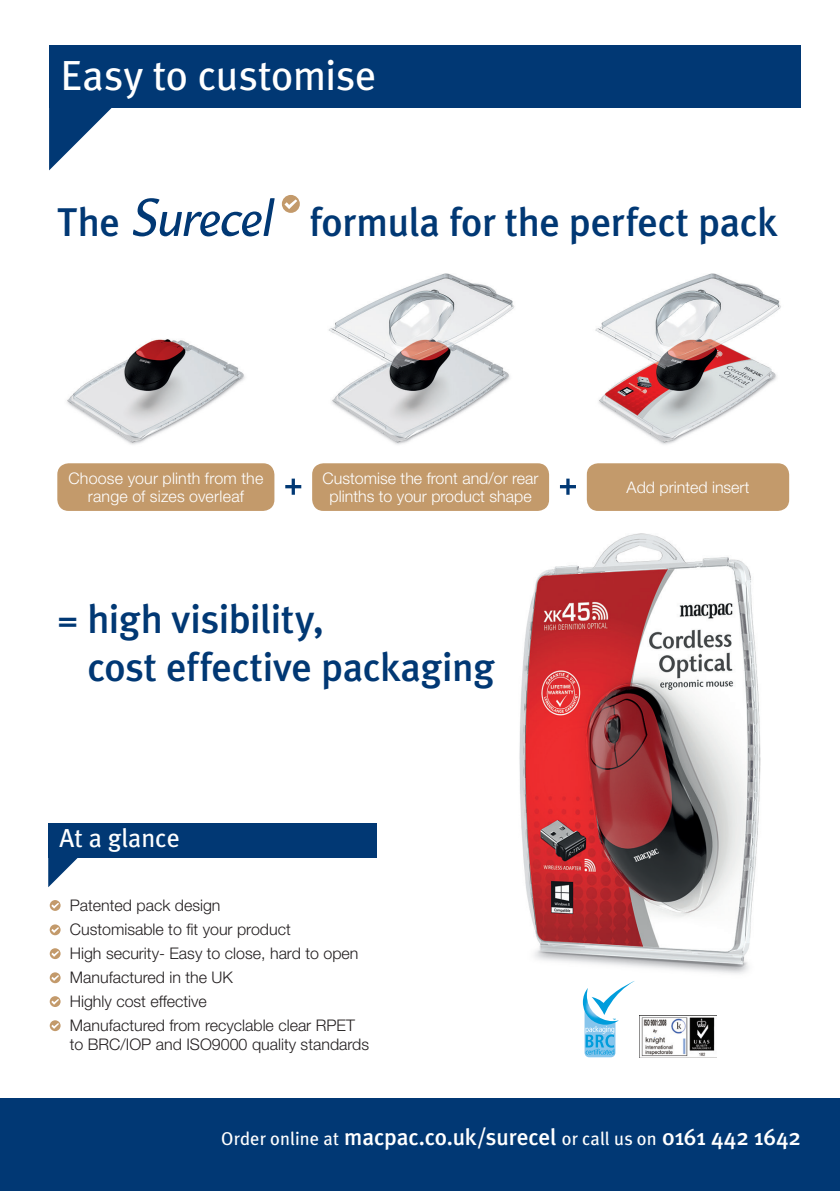
<style>
.page{position:relative;width:840px;height:1191px;background:#fff}
.page>*{position:absolute;margin:0;border:0;box-sizing:border-box;transform-origin:0 0}
.t1{font:42px "Meta Plus";letter-spacing:-.005em;color:#fff}
.t2{font:500 40px/48px "Meta Plus";letter-spacing:-.01em;color:#013874}
.t3{font:26px "Meta Plus";color:#fff}
.t4{font:500 23.2px "Meta Plus";letter-spacing:-.005em;color:#fff}
.t5{font:300 16px/24px "Helvetica Neue LT Std";color:#231f20}
.t6{font:300 16px/18px "Helvetica Neue LT Std";color:#fff;text-align:center}
.s1{font-size:32px}
.s2{font-weight:400;font-size:18.4px}
</style>
<div class="page">
<div style="left:49px;top:45px;width:750px;height:63px;background:#013874"></div>
<svg style="left:49px;top:108px;width:63px;height:62px"></svg>
<div style="left:0;top:1098px;width:839px;height:93px;background:#013874"></div>
<div style="left:48px;top:823px;width:328px;height:34px;background:#013874"></div>
<svg style="left:48px;top:857px;width:33px;height:30px"></svg>
<svg style="left:50px;top:900px;width:11px;height:11px"></svg>
<svg style="left:50px;top:924px;width:11px;height:11px"></svg>
<svg style="left:50px;top:948px;width:11px;height:11px"></svg>
<svg style="left:50px;top:972px;width:11px;height:11px"></svg>
<svg style="left:50px;top:996px;width:11px;height:11px"></svg>
<svg style="left:50px;top:1020px;width:11px;height:11px"></svg>
<img style="left:519px;top:533px;width:242px;height:483px">
<svg style="left:285px;top:478px;width:16px;height:17px"></svg>
<svg style="left:559px;top:478px;width:16px;height:17px"></svg>
<img style="left:67px;top:236px;width:714px;height:209px">
<img style="left:639px;top:1015px;width:76px;height:42px">
<svg style="left:582px;top:980px;width:52px;height:77px"></svg>
<div style="left:57px;top:463px;width:217px;height:48px;background:#c39a6b;border-radius:11px"></div>
<div style="left:312px;top:463px;width:236px;height:48px;background:#c39a6b;border-radius:11px"></div>
<div style="left:586px;top:463px;width:202px;height:48px;background:#c39a6b;border-radius:11px"></div>
<div style="left:282px;top:195px;width:18px;height:18px;background:#c39a6b;border-radius:50%"></div>
<svg style="left:284px;top:199px;width:13px;height:10px"></svg>
<svg style="left:133px;top:198px;width:141px;height:38px"></svg>
<h1 class="t1" style="left:60px;top:51px;width:317px">Easy to customise</h1>
<h2 class="t2" style="left:57px;top:197px;width:64px">The</h2>
<h2 class="t2" style="left:309px;top:197px;width:469px">formula for the perfect pack</h2>
<p class="t6" style="left:68px;top:469px;width:196px">Choose your plinth from the range of sizes overleaf</p>
<p class="t6" style="left:322px;top:469px;width:217px">Customise the front and/or rear plinths to your product shape</p>
<p class="t6" style="left:626px;top:478px;width:124px">Add printed insert</p>
<h2 class="t2" style="left:87px;top:595px;width:408px;text-indent:-30px"><span class="s1">=</span> high visibility,<br>cost effective packaging</h2>
<h3 class="t3" style="left:60px;top:823px;width:122px">At a glance</h3>
<p class="t5" style="left:70px;top:893px;width:290px">Patented pack design<br>Customisable to fit your product<br>High security- Easy to close, hard to open<br>Manufactured in the UK<br>Highly cost effective<br>Manufactured from recyclable clear RPET</p>
<p class="t5" style="left:70px;top:1032px;width:301px">to BRC/IOP and ISO9000 quality standards</p>
<h3 class="t4" style="left:221px;top:1123px;width:581px"><span class="s2">Order online at</span> macpac.co.uk/surecel <span class="s2">or call us on</span> 0161 442 1642</h3>
</div>
